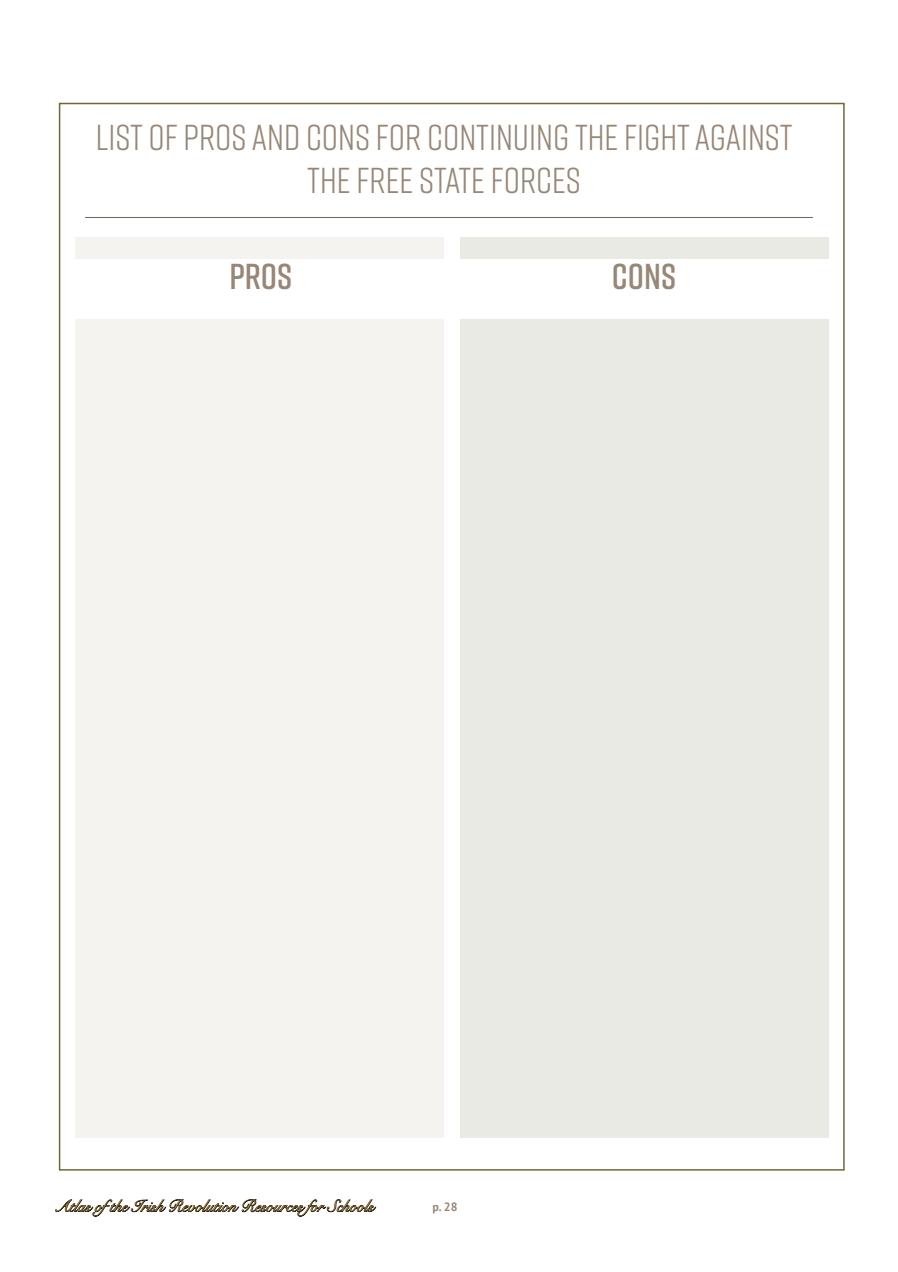
<style>
.page{position:relative;width:898px;height:1272px;background:#fff}
.page>*{position:absolute;margin:0;border:0;box-sizing:border-box;transform-origin:0 0}
.t1{font:36px/43.2px "Rift";color:#988777;text-align:center}
.t2{font:600 36px "Rift";color:#988777}
.t3{font:16.5px "Snell Roundhand";color:#bd9a3f}
.t4{font:700 12px "PT Sans";color:#988777}
</style>
<div class="page">
<svg style="left:55px;top:1199px;width:321px;height:17px"></svg>
<hr style="left:85px;top:217px;width:727px;height:1px;background:#647059">
<div style="left:75px;top:237px;width:369px;height:900px;background:#f5f3f0"></div>
<div style="left:459px;top:237px;width:369px;height:900px;background:#eaeae5"></div>
<div style="left:75px;top:259px;width:371px;height:60px;background:#fff"></div>
<div style="left:459px;top:259px;width:369px;height:60px;background:#fff"></div>
<p class="t1" style="left:96px;top:114px;width:698px">LIST OF PROS AND CONS FOR CONTINUING THE FIGHT AGAINST<br>THE FREE STATE FORCES</p>
<p class="t2" style="left:229px;top:251px;width:64px">PROS</p>
<p class="t2" style="left:611px;top:251px;width:66px">CONS</p>
<p class="t3" style="left:54px;top:1192px;width:321px">Atlas ofthe Irish Revolution Resources for Schools</p>
<p class="t4" style="left:432px;top:1199px;width:27px">p. 28</p>
</div>
